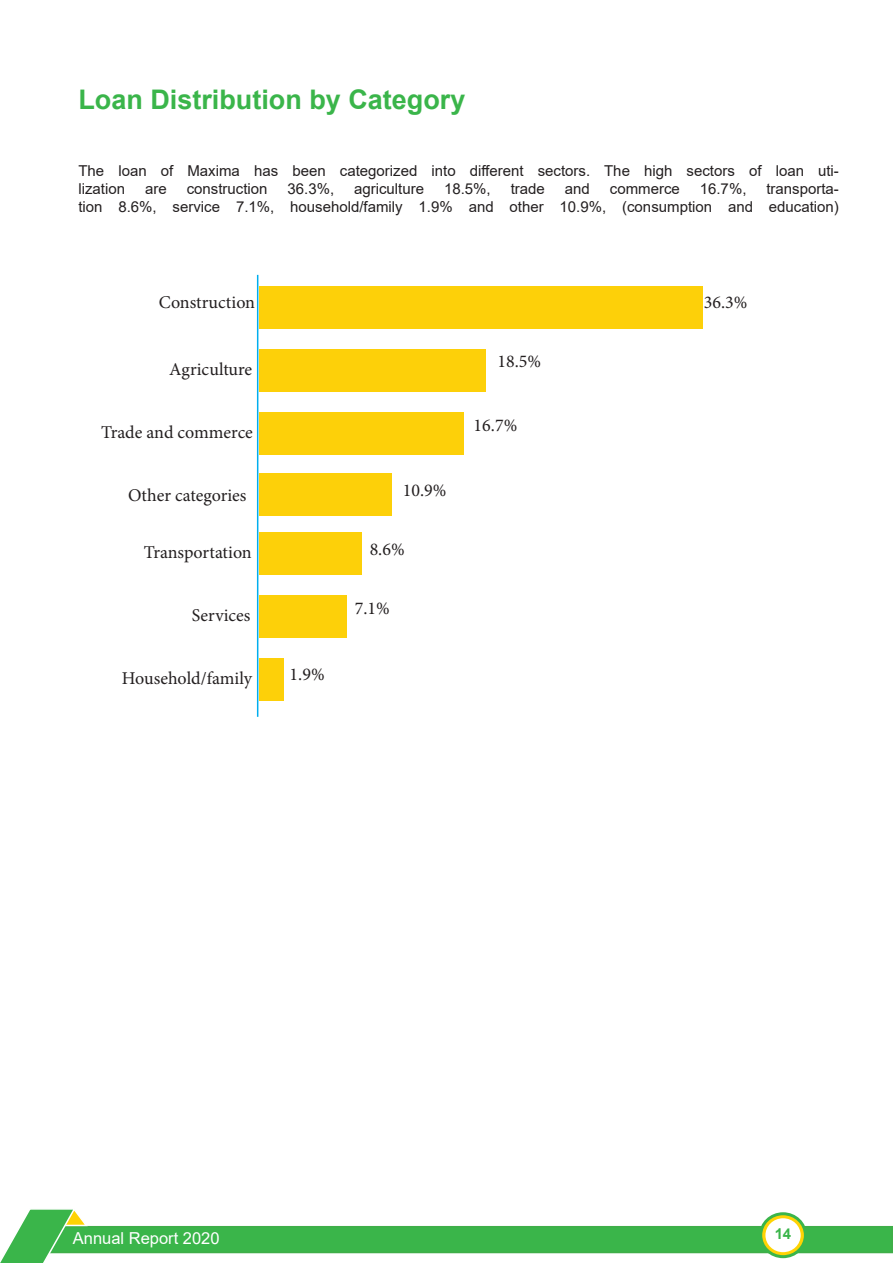
<style>
.page{position:relative;width:893px;height:1263px;background:#fff}
.page>*{position:absolute;margin:0;border:0;box-sizing:border-box;transform-origin:0 0}
.t1{font:700 27px "Arial";color:#3ab54a}
.t2{font:18px "Minion Pro";color:#231f20}
.t3{font:16.5px "Arial";color:#fff}
.t4{font:15px/18px "Arial";color:#231f20}
.t5{font:700 15px "Arial";color:#3ab54a}
</style>
<div class="page">
<div style="left:25px;top:1226px;width:868px;height:27px;background:#3ab54a"></div>
<svg style="left:761px;top:1214px;width:44px;height:43px"></svg>
<div style="left:759px;top:1212px;width:48px;height:46px;border:3px solid #3ab54a;border-radius:50%"></div>
<div style="left:767px;top:1220px;width:32px;height:31px;background:#fff;border-radius:50%"></div>
<div style="left:765px;top:1218px;width:36px;height:34px;border:3px solid #fff;border-radius:50%"></div>
<svg style="left:0;top:1209px;width:88px;height:54px"></svg>
<div style="left:259px;top:287px;width:444px;height:42px;background:#fdd009"></div>
<div style="left:259px;top:349px;width:227px;height:42px;background:#fdd009"></div>
<div style="left:259px;top:412px;width:205px;height:42px;background:#fdd009"></div>
<div style="left:259px;top:474px;width:133px;height:42px;background:#fdd009"></div>
<div style="left:259px;top:532px;width:102px;height:43px;background:#fdd009"></div>
<div style="left:259px;top:595px;width:87px;height:42px;background:#fdd009"></div>
<div style="left:259px;top:658px;width:25px;height:42px;background:#fdd009"></div>
<hr style="left:257px;top:275px;width:1px;height:442px;background:#00aeef">
<h1 class="t1" style="left:78px;top:80px;width:389px">Loan Distribution by Category</h1>
<p class="t4" style="left:78px;top:162px;width:762px">The loan of Maxima has been categorized into different sectors. The high sectors of loan uti&shy;lization</p>
<p class="t4" style="left:145px;top:180px;width:23px">are</p>
<p class="t4" style="left:187px;top:180px;width:82px">construction</p>
<p class="t4" style="left:287px;top:180px;width:48px">36.3%,</p>
<p class="t4" style="left:354px;top:180px;width:72px">agriculture</p>
<p class="t4" style="left:444px;top:180px;width:48px">18.5%,</p>
<p class="t4" style="left:511px;top:180px;width:36px">trade</p>
<p class="t4" style="left:565px;top:180px;width:27px">and</p>
<p class="t4" style="left:610px;top:180px;width:72px">commerce</p>
<p class="t4" style="left:700px;top:180px;width:48px">16.7%,</p>
<p class="t4" style="left:78px;top:180px;width:762px;text-align:right">transporta-<br>tion 8.6%, service 7.1%, household/family 1.9% and other 10.9%, (consumption and education)</p>
<p class="t2" style="left:159px;top:290px;width:98px">Construction</p>
<p class="t2" style="left:704px;top:290px;width:45px">36.3%</p>
<p class="t2" style="left:169px;top:357px;width:85px">Agriculture</p>
<p class="t2" style="left:498px;top:349px;width:45px">18.5%</p>
<p class="t2" style="left:101px;top:420px;width:153px">Trade and commerce</p>
<p class="t2" style="left:474px;top:413px;width:45px">16.7%</p>
<p class="t2" style="left:128px;top:483px;width:120px">Other categories</p>
<p class="t2" style="left:403px;top:479px;width:45px">10.9%</p>
<p class="t2" style="left:144px;top:540px;width:110px">Transportation</p>
<p class="t2" style="left:370px;top:537px;width:36px">8.6%</p>
<p class="t2" style="left:192px;top:603px;width:60px">Services</p>
<p class="t2" style="left:355px;top:596px;width:36px">7.1%</p>
<p class="t2" style="left:122px;top:666px;width:132px">Household/family</p>
<p class="t2" style="left:290px;top:662px;width:36px">1.9%</p>
<p class="t3" style="left:73px;top:1227px;width:148px">Annual Report 2020</p>
<p class="t5" style="left:775px;top:1223px;width:18px">14</p>
</div>
